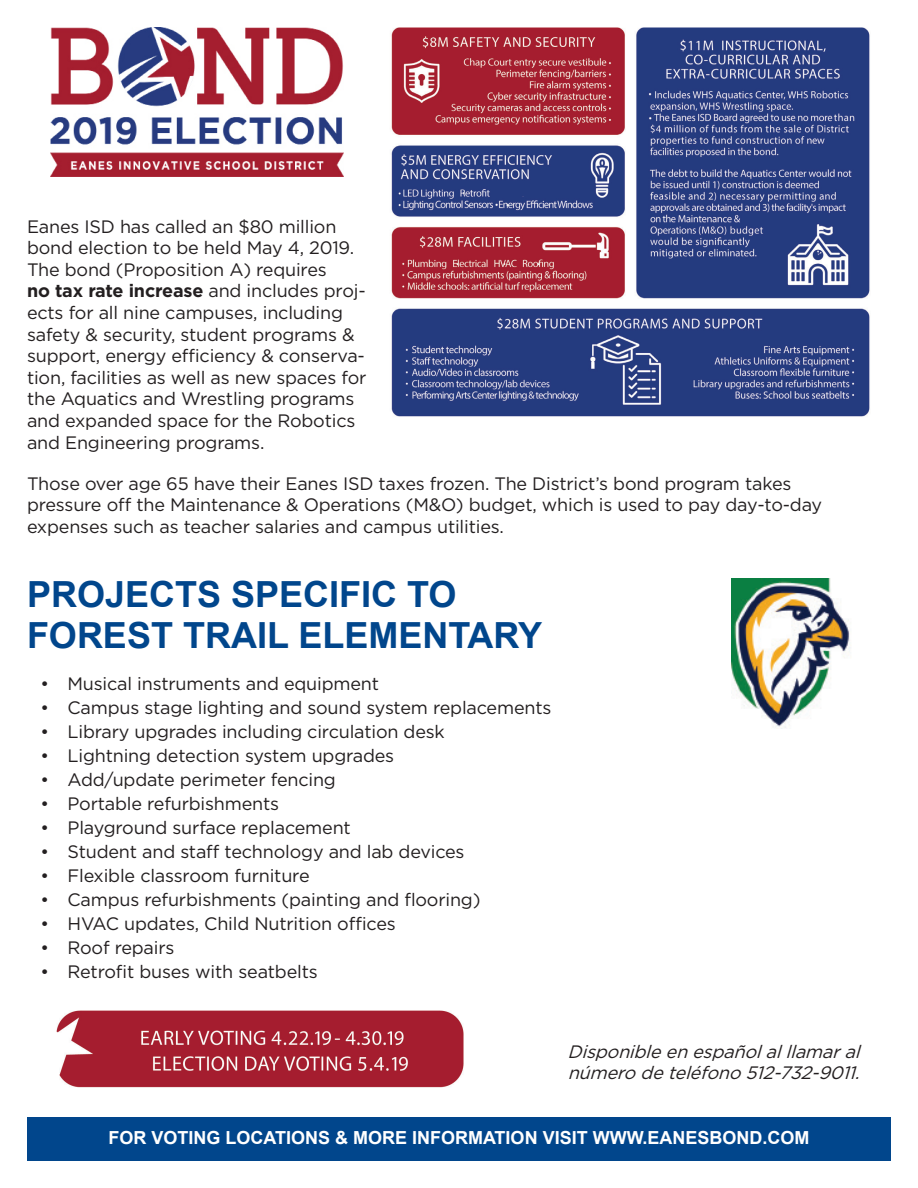
<style>
.page{position:relative;width:918px;height:1188px;background:#fff}
.page>*{position:absolute;margin:0;border:0;box-sizing:border-box;transform-origin:0 0}
.t1{font:700 36px "Arial";color:#01468c}
.t2{font:18px/21.6px "Gotham";letter-spacing:-.01em;color:#231f20}
.t3{font:italic 18px/21.6px "Gotham";color:#231f20}
.t4{font:700 18px "Arial";color:#fff}
.s1{font-weight:700}
</style>
<div class="page">
<img style="left:391px;top:27px;width:479px;height:390px">
<img style="left:56px;top:1010px;width:408px;height:78px">
<div style="left:27px;top:1118px;width:864px;height:43px;background:#01468c"></div>
<img style="left:51px;top:27px;width:292px;height:149px">
<img style="left:732px;top:578px;width:118px;height:150px">
<p class="t2" style="left:27px;top:215px;width:341px">Eanes ISD has called an $80 million bond election to be held May 4, 2019.<br>The bond (Proposition A) requires<br><span class="s1">no tax rate increase</span> and includes proj&shy;ects for all nine campuses, including safety &amp; security, student programs &amp; support, energy efficiency &amp; conserva&shy;tion, facilities as well as new spaces for the Aquatics and Wrestling programs and expanded space for the Robotics and Engineering programs.</p>
<p class="t2" style="left:27px;top:472px;width:797px">Those over age 65 have their Eanes ISD taxes frozen. The District’s bond program takes pressure off the Maintenance &amp; Operations (M&amp;O) budget, which is used to pay day-to-day expenses such as teacher salaries and campus utilities.</p>
<p class="t1" style="left:27px;top:569px;width:431px">PROJECTS SPECIFIC TO</p>
<p class="t1" style="left:27px;top:610px;width:517px">FOREST TRAIL ELEMENTARY</p>
<p class="t2" style="left:40px;top:673px;width:340px">• Musical instruments and equipment</p>
<p class="t2" style="left:40px;top:697px;width:513px">• Campus stage lighting and sound system replacements</p>
<p class="t2" style="left:40px;top:721px;width:406px">• Library upgrades including circulation desk</p>
<p class="t2" style="left:40px;top:745px;width:355px">• Lightning detection system upgrades</p>
<p class="t2" style="left:40px;top:769px;width:297px">• Add/update perimeter fencing</p>
<p class="t2" style="left:40px;top:793px;width:240px">• Portable refurbishments</p>
<p class="t2" style="left:40px;top:817px;width:312px">• Playground surface replacement</p>
<p class="t2" style="left:40px;top:841px;width:426px">• Student and staff technology and lab devices</p>
<p class="t2" style="left:40px;top:865px;width:271px">• Flexible classroom furniture</p>
<p class="t2" style="left:40px;top:889px;width:442px">• Campus refurbishments (painting and flooring)</p>
<p class="t2" style="left:40px;top:913px;width:357px">• HVAC updates, Child Nutrition offices</p>
<p class="t2" style="left:40px;top:937px;width:136px">• Roof repairs</p>
<p class="t2" style="left:40px;top:961px;width:279px">• Retrofit buses with seatbelts</p>
<p class="t3" style="left:568px;top:1040px;width:300px">Disponibleenespañolalllamaral númerodeteléfono512-732-9011.</p>
<p class="t4" style="left:108px;top:1125px;width:703px">FOR VOTING LOCATIONS &amp; MORE INFORMATION VISIT WWW.EANESBOND.COM</p>
</div>
